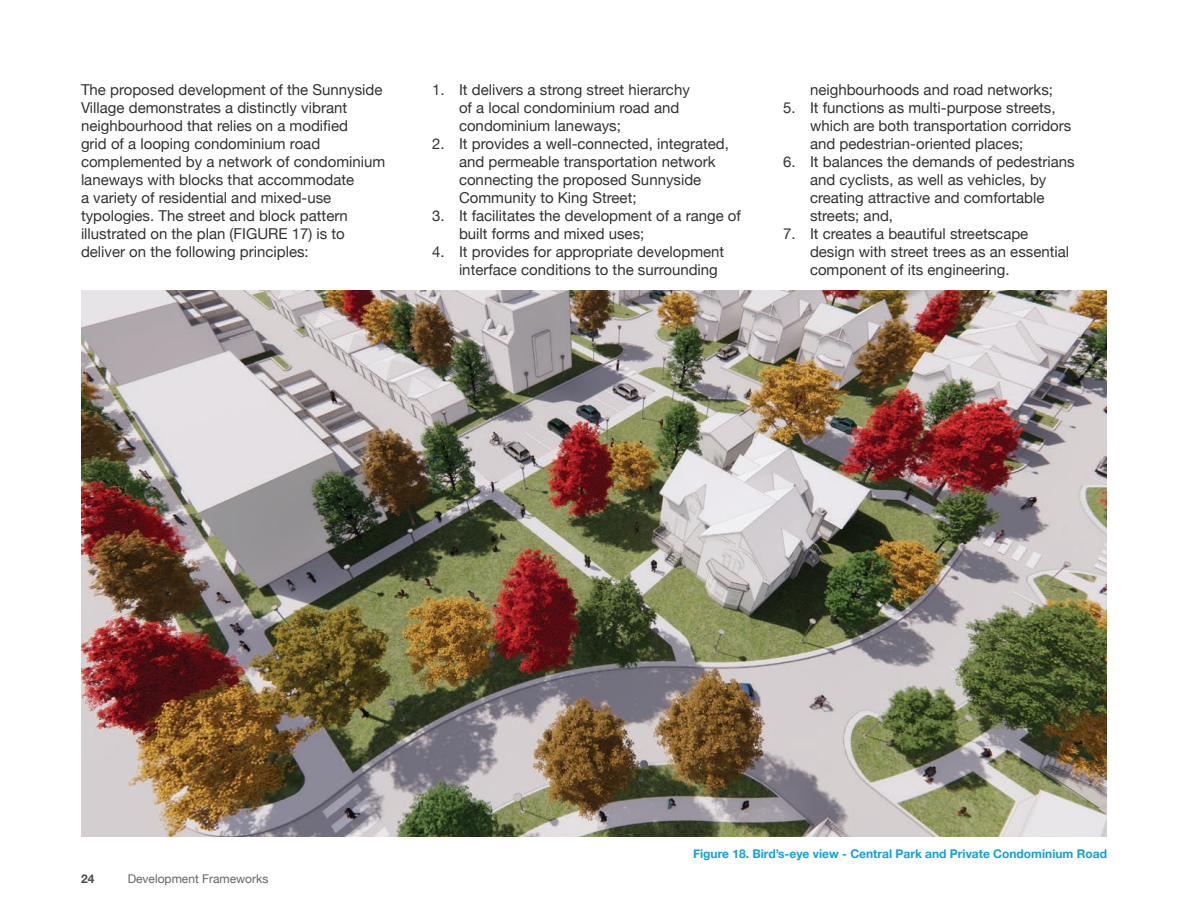
<style>
.page{position:relative;width:1188px;height:918px;background:#fff}
.page>*{position:absolute;margin:0;border:0;box-sizing:border-box;transform-origin:0 0}
.t1{font:15px/18px "Helvetica Neue";color:#313232}
.t2{font:700 12px "Helvetica Neue";color:#12a0db}
.t3{font:12px "Helvetica Neue";color:#636366}
.t4{font:700 12px "Helvetica Neue";color:#4b4c4d}
</style>
<div class="page">
<img style="left:82px;top:291px;width:1025px;height:546px">
<p class="t1" style="left:81px;top:81px;width:306px">The proposed development of the Sunnyside Village demonstrates a distinctly vibrant neighbourhood that relies on a modified<br>grid of a looping condominium road complemented by a network of condominium laneways with blocks that accommodate<br>a variety of residential and mixed-use typologies. The street and block pattern illustrated on the plan (FIGURE 17) is to deliver on the following principles:</p>
<p class="t1" style="left:459px;top:81px;width:232px;text-indent:-27px">1. It delivers a strong street hierarchy of a local condominium road and condominium laneways;</p>
<p class="t1" style="left:459px;top:135px;width:272px;text-indent:-27px">2. It provides a well-connected, integrated, and permeable transportation network connecting the proposed Sunnyside Community to King Street;</p>
<p class="t1" style="left:459px;top:207px;width:283px;text-indent:-27px">3. It facilitates the development of a range of built forms and mixed uses;</p>
<p class="t1" style="left:459px;top:243px;width:267px;text-indent:-27px">4. It provides for appropriate development interface conditions to the surrounding</p>
<p class="t1" style="left:810px;top:81px;width:245px">neighbourhoods and road networks;</p>
<p class="t1" style="left:810px;top:99px;width:263px;text-indent:-27px">5. It functions as multi-purpose streets, which are both transportation corridors and pedestrian-oriented places;</p>
<p class="t1" style="left:810px;top:153px;width:266px;text-indent:-27px">6. It balances the demands of pedestrians and cyclists, as well as vehicles, by creating attractive and comfortable streets; and,</p>
<p class="t1" style="left:810px;top:225px;width:261px;text-indent:-27px">7. It creates a beautiful streetscape design with street trees as an essential component of its engineering.</p>
<p class="t4" style="left:81px;top:872px;width:15px">24</p>
<p class="t3" style="left:128px;top:872px;width:142px">Development Frameworks</p>
<p class="t2" style="left:693px;top:846px;width:415px">Figure 18. Bird’s-eye view - Central Park and Private Condominium Road</p>
</div>
